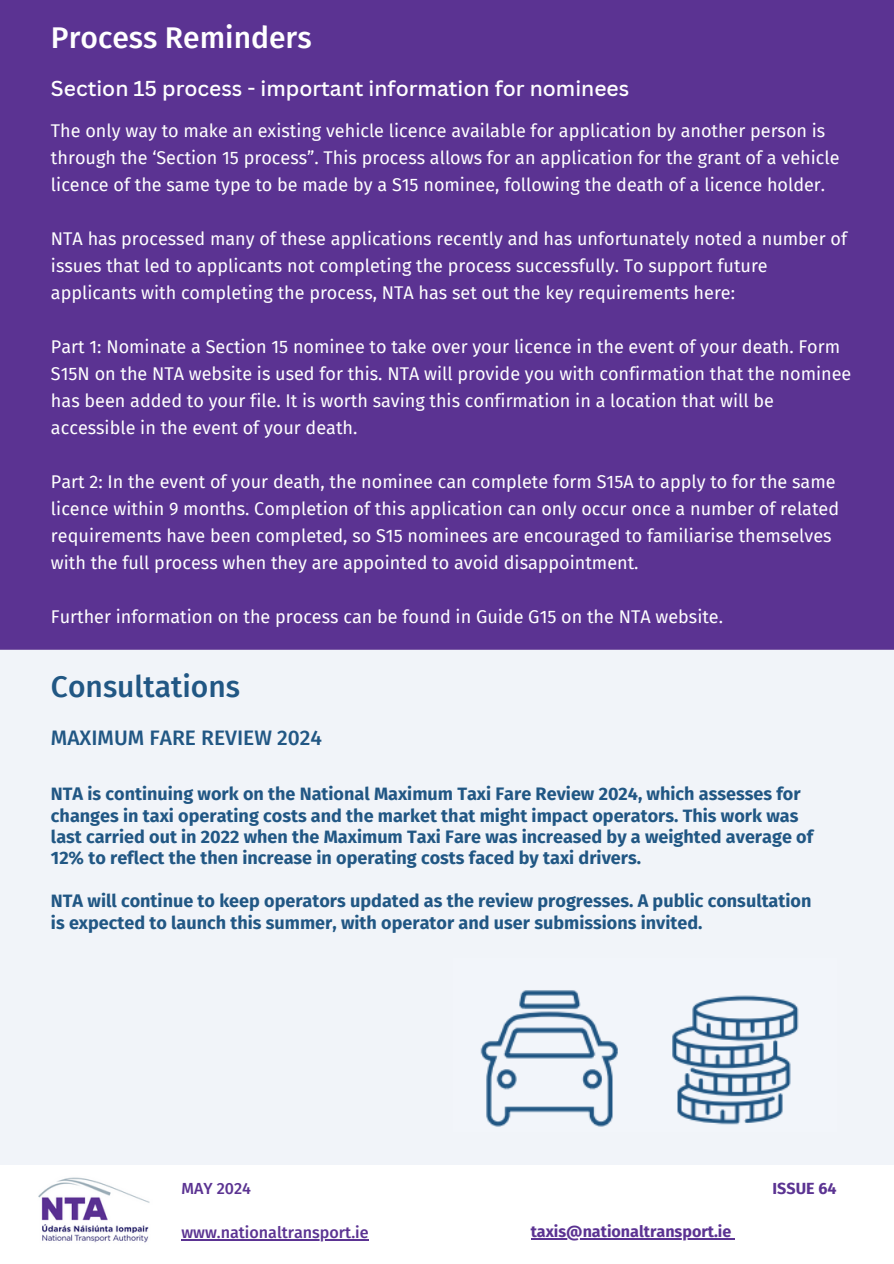
<style>
.page{position:relative;width:894px;height:1264px;background:#fff}
.page>*{position:absolute;margin:0;border:0;box-sizing:border-box;transform-origin:0 0}
.t1{font:500 30px "Fira Sans";color:#fff}
.t2{font:500 30px "Fira Sans";color:#215784}
.t3{font:500 21px "Canva Sans";color:#fff}
.t4{font:500 21px "Fira Sans";color:#215784}
.t5{font:18px/27px "Fira Sans";color:#fff}
.t6{font:700 18px/21.3px "Fira Sans";color:#215784}
.t7{font:700 16.05px "Fira Sans";color:#5b3392}
.t8{font:500 16.05px "Fira Sans";color:#5b3392}
</style>
<div class="page">
<div style="left:0;top:649px;width:893px;height:516px;background:#f1f4f9"></div>
<svg style="left:181px;top:1239px;width:554px;height:2px"></svg>
<img style="left:38px;top:1177px;width:112px;height:66px">
<hr style="left:181px;top:1239px;width:187px;height:1px;background:#5b3392">
<div style="left:0;top:0;width:893px;height:649px;background:#5b3392"></div>
<img style="left:480px;top:990px;width:319px;height:137px">
<hr style="left:530px;top:1238px;width:201px;height:1px;background:#5b3392">
<h4 class="t1" style="left:51px;top:20px;width:262px">Process Reminders</h4>
<h5 class="t3" style="left:51px;top:74px;width:579px">Section 15 process - important information for nominees</h5>
<h5 class="t5" style="left:51px;top:118px;width:789px">The only way to make an existing vehicle licence available for application by another person is through the ‘Section 15 process”. This process allows for an application for the grant of a vehicle licence of the same type to be made by a S15 nominee, following the death of a licence holder.</h5>
<h5 class="t5" style="left:51px;top:226px;width:797px">NTA has processed many of these applications recently and has unfortunately noted a number of issues that led to applicants not completing the process successfully. To support future applicants with completing the process, NTA has set out the key requirements here:</h5>
<h1 class="t5" style="left:51px;top:334px;width:801px">Part 1: Nominate a Section 15 nominee to take over your licence in the event of your death. Form S15N on the NTA website is used for this. NTA will provide you with confirmation that the nominee has been added to your file. It is worth saving this confirmation in a location that will be accessible in the event of your death.</h1>
<h2 class="t5" style="left:51px;top:469px;width:789px">Part 2: In the event of your death, the nominee can complete form S15A to apply to for the same licence within 9 months. Completion of this application can only occur once a number of related requirements have been completed, so S15 nominees are encouraged to familiarise themselves with the full process when they are appointed to avoid disappointment.</h2>
<h4 class="t5" style="left:51px;top:604px;width:673px">Further information on the process can be found in Guide G15 on the NTA website.</h4>
<h6 class="t2" style="left:51px;top:669px;width:190px">Consultations</h6>
<p class="t4" style="left:51px;top:725px;width:272px">MAXIMUM FARE REVIEW 2024</p>
<p class="t6" style="left:51px;top:783px;width:763px">NTA is continuing work on the National Maximum Taxi Fare Review 2024, which assesses for changes in taxi operating costs and the market that might impact operators. This work was last carried out in 2022 when the Maximum Taxi Fare was increased by a weighted average of 12% to reflect the then increase in operating costs faced by taxi drivers.</p>
<h6 class="t6" style="left:51px;top:890px;width:761px">NTA will continue to keep operators updated as the review progresses. A public consultation is expected to launch this summer, with operator and user submissions invited.</h6>
<h1 class="t8" style="left:181px;top:1178px;width:71px">MAY 2024</h1>
<h3 class="t7" style="left:772px;top:1178px;width:66px">ISSUE 64</h3>
<h5 class="t8" style="left:181px;top:1222px;width:188px">www.nationaltransport.ie</h5>
<p class="t7" style="left:530px;top:1222px;width:202px">taxis@nationaltransport.ie</p>
</div>
